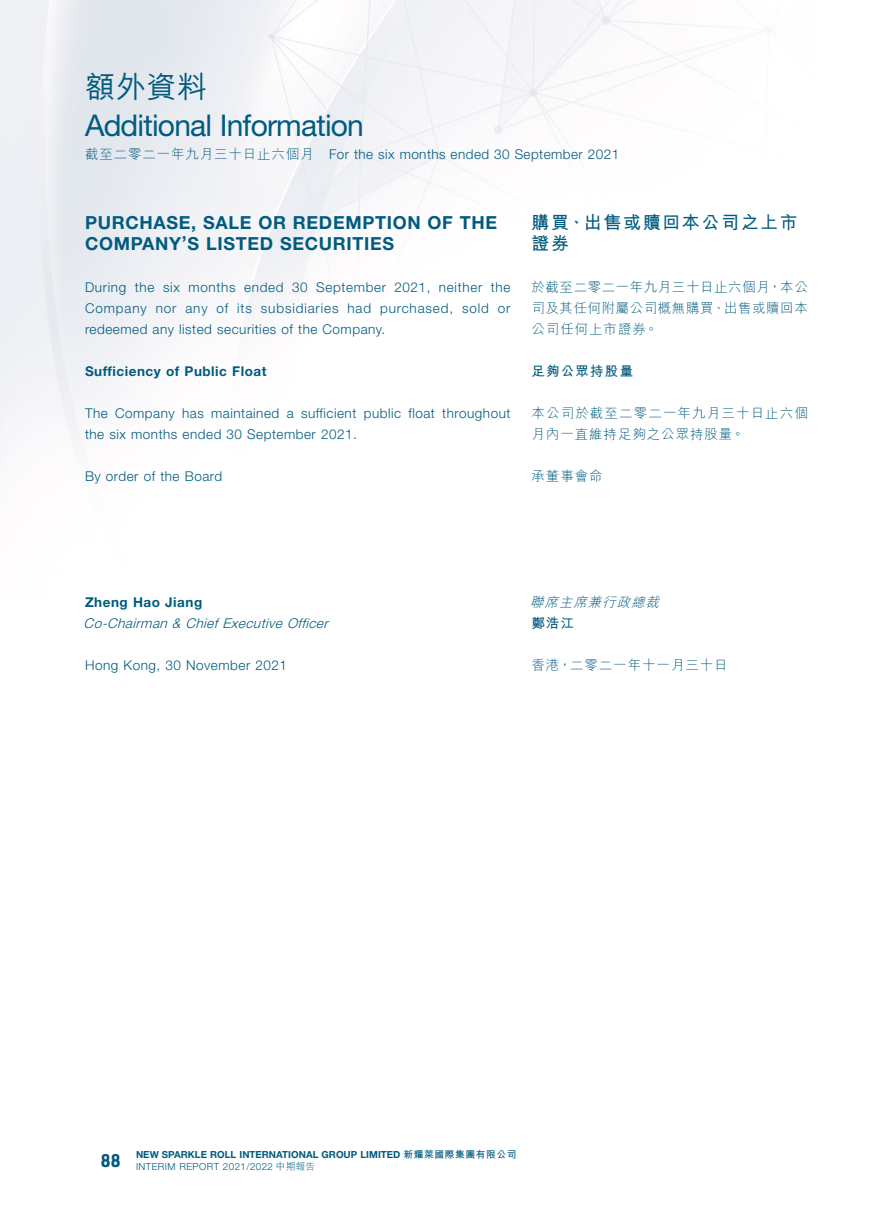
<style>
.page{position:relative;width:893px;height:1212px;background:#fff}
.page>*{position:absolute;margin:0;border:0;box-sizing:border-box;transform-origin:0 0}
.t1{font:30px "Helvetica Neue LT Std";letter-spacing:-.025em;color:#005b7f}
.t2{font:500 30px "M Hei HK";color:#005b7f}
.Heading_1{font:700 18px/21px "Helvetica Neue LT Std";letter-spacing:.04em;color:#005b7f}
.C_Heading_1{font:700 18px/21px "M Hei HK";letter-spacing:.09em;color:#005b7f}
.Body_Text{font:300 13.5px/21px "Helvetica Neue LT Std";letter-spacing:.04em;color:#005b7f;text-align:justify}
.C_Body_Text{font:300 13.5px/21px "M Hei HK";letter-spacing:.07em;color:#005b7f;text-align:justify}
.Body_Text-2{font:italic 300 13.5px "Helvetica Neue LT Std";color:#005b7f}
.Heading_2{font:700 13.5px "Helvetica Neue LT Std";letter-spacing:.04em;color:#005b7f}
.Body_Text-3{font:700 13.5px "Helvetica Neue LT Std";letter-spacing:.04em;color:#005b7f}
.C_Body_Text-2{font:italic 300 13.5px "M Hei HK";color:#005b7f}
.C_Heading_2{font:700 13.5px "M Hei HK";letter-spacing:.09em;color:#005b7f}
.C_Body_Text-3{font:700 13.5px "M Hei HK";color:#005b7f}
.t3{font:700 9.75px/12px "Helvetica Neue LT Std";letter-spacing:.005em;color:#005b7f}
.s1{font-family:"M Hei HK"}
.s2{font-weight:300}
.s3{font-family:"M Hei HK";font-weight:300}
</style>
<div class="page">
<h1 class="t2" style="left:85px;top:66px;width:124px">額外資料</h1>
<h1 class="t1" style="left:85px;top:107px;width:280px">Additional Information</h1>
<p class="Body_Text" style="left:85px;top:144px;width:536px"><span class="s1">截至二零二一年九月三十日止六個月</span> For the six months ended 30 September 2021</p>
<p class="Heading_1" style="left:85px;top:211px;width:414px">PURCHASE, SALE OR REDEMPTION OF THE<br>COMPANY’S LISTED SECURITIES</p>
<p class="Body_Text" style="left:85px;top:276px;width:427px">During the six months ended 30 September 2021, neither the Company nor any of its subsidiaries had purchased, sold or redeemed any listed securities of the Company.</p>
<p class="Heading_2" style="left:85px;top:363px;width:183px">Sufficiency of Public Float</p>
<p class="Body_Text" style="left:85px;top:402px;width:427px">The Company has maintained a sufficient public float throughout the six months ended 30 September 2021.</p>
<p class="Body_Text" style="left:85px;top:465px;width:139px">By order of the Board</p>
<p class="C_Heading_1" style="left:531px;top:210px;width:268px">購買、出售或贖回本公司之上市證券</p>
<p class="C_Body_Text" style="left:531px;top:276px;width:278px">於截至二零二一年九月三十日止六個月，本公司及其任何附屬公司概無購買、出售或贖回本公司任何上市證券。</p>
<p class="C_Heading_2" style="left:531px;top:361px;width:103px">足夠公眾持股量</p>
<p class="C_Body_Text" style="left:531px;top:402px;width:278px">本公司於截至二零二一年九月三十日止六個月內一直維持足夠之公眾持股量。</p>
<p class="C_Body_Text" style="left:531px;top:465px;width:73px">承董事會命</p>
<p class="Body_Text-3" style="left:85px;top:594px;width:119px">Zheng Hao Jiang</p>
<p class="Body_Text-2" style="left:84px;top:615px;width:250px">Co-Chairman &amp; Chief Executive Officer</p>
<p class="Body_Text" style="left:85px;top:654px;width:203px">Hong Kong, 30 November 2021</p>
<p class="C_Body_Text-2" style="left:530px;top:595px;width:134px">聯席主席兼行政總裁</p>
<p class="C_Body_Text-3" style="left:531px;top:613px;width:44px">鄭浩江</p>
<p class="C_Body_Text" style="left:531px;top:654px;width:198px">香港，二零二一年十一月三十日</p>
<p class="t3" style="left:101px;top:1148px;width:417px;text-indent:35px">NEW SPARKLE ROLL INTERNATIONAL GROUP LIMITED <span class="s1">新耀萊國際集團有限公司<br></span><sup>88</sup> <span class="s2">INTERIM REPORT 2021/2022</span> <span class="s3">中期報告</span></p>
</div>
